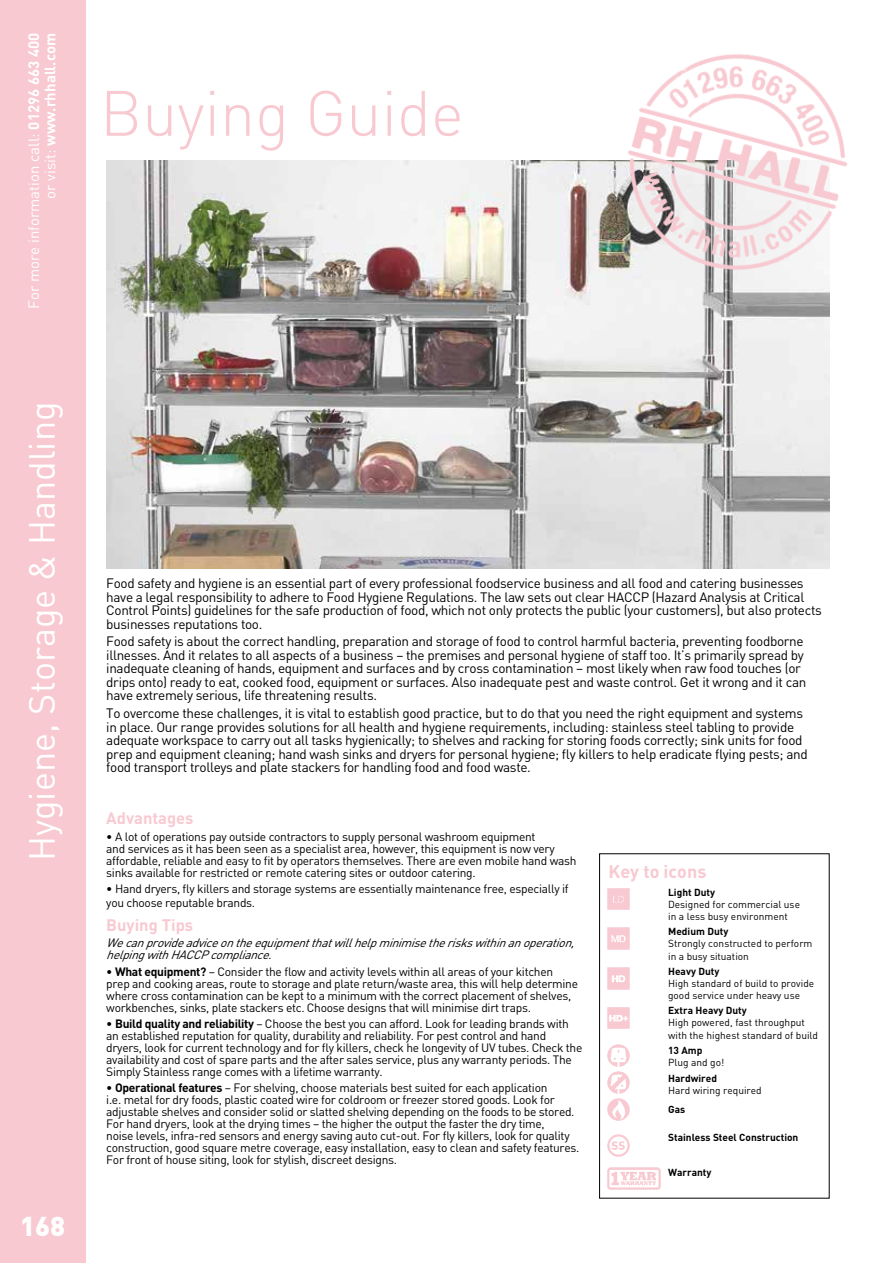
<style>
.page{position:relative;width:893px;height:1263px;background:#fff}
.page>*{position:absolute;margin:0;border:0;box-sizing:border-box;transform-origin:0 0}
.t1{font:300 63px "DIN";color:#f8c9d1}
.t2{font:36px "DIN";color:#fff}
.t3{font:900 27px "DIN";color:#fff}
.t4{font:700 18px "DIN";color:#f8c9d1}
.t5{font:700 16.5px "DIN";color:#f8c9d1}
.t6{font:15px/16.5px "DIN";color:#fff;text-align:right}
.t7{font:13.5px/13.5px "DIN";letter-spacing:-.025em;color:#000}
.t8{font:12px/12px "DIN";letter-spacing:-.025em;color:#000}
.t9{font:italic 12px/12px "DIN";color:#000}
.t10{font:10.2px/12.1px "DIN";color:#000}
.t11{font:700 10.2px "DIN";color:#000}
.s1{font-weight:700}
</style>
<div class="page">
<img style="left:106px;top:160px;width:723px;height:409px">
<div style="left:599px;top:853px;width:231px;height:345px;border:1px solid #000"></div>
<img style="left:607px;top:888px;width:23px;height:22px">
<img style="left:607px;top:927px;width:23px;height:23px">
<img style="left:607px;top:967px;width:23px;height:23px">
<img style="left:607px;top:1007px;width:23px;height:22px">
<img style="left:607px;top:1044px;width:23px;height:23px">
<img style="left:607px;top:1071px;width:23px;height:23px">
<img style="left:607px;top:1098px;width:23px;height:23px">
<img style="left:607px;top:1134px;width:23px;height:23px">
<img style="left:607px;top:1167px;width:54px;height:23px">
<div style="left:0;top:0;width:85px;height:1263px;background:#f8c9d1"></div>
<img style="left:595px;top:54px;width:253px;height:250px">
<p class="t6" style="left:25px;top:309px;width:277px;rotate:-90deg">For more information call: <span class="s1">01296 663 400 </span>or visit: <span class="s1">www.rhhall.com</span></p>
<h2 class="t2" style="left:19px;top:861px;width:461px;rotate:-90deg">Hygiene, Storage &amp; Handling</h2>
<h3 class="t3" style="left:20px;top:1208px;width:47px">168</h3>
<h1 class="t1" style="left:100px;top:74px;width:365px">Buying Guide</h1>
<p class="t7" style="left:106px;top:576px;width:717px">Food safety and hygiene is an essential part of every professional foodservice business and all food and catering businesses have a legal responsibility to adhere to Food Hygiene Regulations. The law sets out clear HACCP (Hazard Analysis at Critical Control Points) guidelines for the safe production of food, which not only protects the public (your customers), but also protects businesses reputations too.</p>
<p class="t7" style="left:106px;top:634px;width:702px">Food safety is about the correct handling, preparation and storage of food to control harmful bacteria, preventing foodborne illnesses. And it relates to all aspects of a business – the premises and personal hygiene of staff too. It’s primarily spread by inadequate cleaning of hands, equipment and surfaces and by cross contamination – most likely when raw food touches (or drips onto) ready to eat, cooked food, equipment or surfaces. Also inadequate pest and waste control. Get it wrong and it can have extremely serious, life threatening results.</p>
<p class="t7" style="left:106px;top:706px;width:703px">To overcome these challenges, it is vital to establish good practice, but to do that you need the right equipment and systems in place. Our range provides solutions for all health and hygiene requirements, including: stainless steel tabling to provide adequate workspace to carry out all tasks hygienically; to shelves and racking for storing foods correctly; sink units for food prep and equipment cleaning; hand wash sinks and dryers for personal hygiene; fly killers to help eradicate flying pests; and food transport trolleys and plate stackers for handling food and food waste.</p>
<h3 class="t5" style="left:106px;top:807px;width:89px">Advantages</h3>
<p class="t8" style="left:106px;top:830px;width:472px">• A lot of operations pay outside contractors to supply personal washroom equipment<br>and services as it has been seen as a specialist area, however, this equipment is now very affordable, reliable and easy to fit by operators themselves. There are even mobile hand wash sinks available for restricted or remote catering sites or outdoor catering.</p>
<p class="t8" style="left:106px;top:881px;width:464px;line-height:14.4px">• Hand dryers, fly killers and storage systems are essentially maintenance free, especially if you choose reputable brands.</p>
<h3 class="t5" style="left:106px;top:914px;width:88px">Buying Tips</h3>
<p class="t9" style="left:106px;top:937px;width:474px">Wecanprovideadviceontheequipmentthatwillhelpminimisetheriskswithinanoperation, helpingwithHACCPcompliance.</p>
<p class="t8" style="left:106px;top:965px;width:473px">• <span class="s1">What equipment?</span> – Consider the flow and activity levels within all areas of your kitchen prep and cooking areas, route to storage and plate return/waste area, this will help determine where cross contamination can be kept to a minimum with the correct placement of shelves, workbenches, sinks, plate stackers etc. Choose designs that will minimise dirt traps.</p>
<p class="t8" style="left:106px;top:1017px;width:478px">• <span class="s1">Build quality and reliability</span> – Choose the best you can afford. Look for leading brands with an established reputation for quality, durability and reliability. For pest control and hand dryers, look for current technology and for fly killers, check he longevity of UV tubes. Check the availability and cost of spare parts and the after sales service, plus any warranty periods. The Simply Stainless range comes with a lifetime warranty.</p>
<p class="t8" style="left:106px;top:1082px;width:475px">• <span class="s1">Operational features</span> – For shelving, choose materials best suited for each application<br>i.e. metal for dry foods, plastic coated wire for coldroom or freezer stored goods. Look for adjustable shelves and consider solid or slatted shelving depending on the foods to be stored.<br>For hand dryers, look at the drying times – the higher the output the faster the dry time,<br>noise levels, infra-red sensors and energy saving auto cut-out. For fly killers, look for quality construction, good square metre coverage, easy installation, easy to clean and safety features.<br>For front of house siting, look for stylish, discreet designs.</p>
<h3 class="t4" style="left:608px;top:859px;width:99px">Key to icons</h3>
<p class="t11" style="left:668px;top:885px;width:48px">Light Duty</p>
<p class="t10" style="left:668px;top:898px;width:133px">Designed for commercial use in a less busy environment</p>
<p class="t11" style="left:668px;top:925px;width:62px">Medium Duty</p>
<p class="t10" style="left:668px;top:937px;width:146px">Strongly constructed to perform in a busy situation</p>
<p class="t11" style="left:668px;top:964px;width:53px">Heavy Duty</p>
<p class="t10" style="left:668px;top:977px;width:148px">High standard of build to provide good service under heavy use</p>
<p class="t11" style="left:668px;top:1004px;width:80px">Extra Heavy Duty</p>
<p class="t10" style="left:668px;top:1016px;width:152px">High powered, fast throughput with the highest standard of build</p>
<p class="t11" style="left:668px;top:1043px;width:36px">13 Amp</p>
<p class="t10" style="left:668px;top:1056px;width:58px">Plug and go!</p>
<p class="t11" style="left:668px;top:1071px;width:50px">Hardwired</p>
<p class="t10" style="left:668px;top:1084px;width:95px">Hard wiring required</p>
<p class="t11" style="left:668px;top:1102px;width:19px">Gas</p>
<p class="t11" style="left:668px;top:1131px;width:132px">Stainless Steel Construction</p>
<p class="t11" style="left:668px;top:1166px;width:45px">Warranty</p>
</div>
